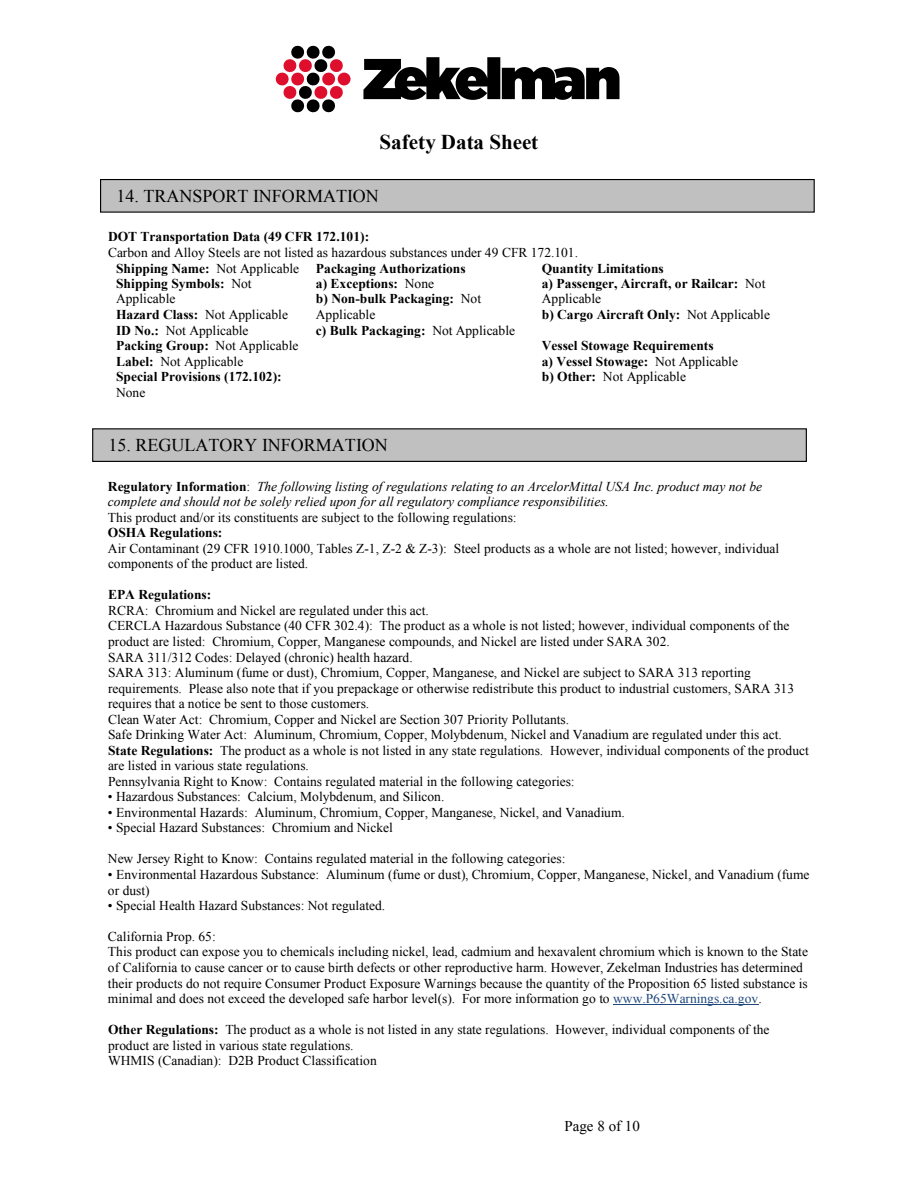
<style>
.page{position:relative;width:918px;height:1188px;background:#fff}
.page>*{position:absolute;margin:0;border:0;box-sizing:border-box;transform-origin:0 0}
.t1{font:700 21px "Times New Roman";color:#000}
.t2{font:18px "Times New Roman";color:#000}
.t3{font:15px "Times New Roman";letter-spacing:.005em;color:#000}
.t4{font:13.5px/15.6px "Times New Roman";color:#000}
.t5{font:700 13.5px/15.5px "Times New Roman";color:#000}
.t6{font:italic 13.5px/15.5px "Times New Roman";color:#000}
.s1{font-weight:700}
.s2{font-weight:400}
.s3{font-weight:700;font-style:normal}
.s4{font-style:normal}
.s5{color:#1f497d}
</style>
<div class="page">
<hr style="left:613px;top:1004px;width:145px;height:1px;background:#1f497d">
<div style="left:101px;top:180px;width:713px;height:32px;background:#c0c0c0"></div>
<div style="left:100px;top:179px;width:715px;height:34px;border:1px solid #000"></div>
<div style="left:93px;top:429px;width:713px;height:32px;background:#c0c0c0"></div>
<div style="left:92px;top:428px;width:715px;height:34px;border:1px solid #000"></div>
<svg style="left:363px;top:57px;width:257px;height:43px"></svg>
<div style="left:338px;top:73px;width:13px;height:12px;background:#de0e2d;border-radius:50%"></div>
<svg style="left:275px;top:45px;width:69px;height:68px"></svg>
<h1 class="t1" style="left:380px;top:127px;width:160px">Safety Data Sheet</h1>
<h2 class="t2" style="left:116px;top:184px;width:264px">14. TRANSPORT INFORMATION</h2>
<p class="t5" style="left:108px;top:229px;width:263px">DOT Transportation Data (49 CFR 172.101):</p>
<p class="t4" style="left:116px;top:244px;width:464px;text-indent:-8px">Carbon and Alloy Steels are not listed as hazardous substances under 49 CFR 172.101.<br><span class="s1">Shipping Name:</span> Not Applicable<br><span class="s1">Shipping Symbols:</span> Not<br>Applicable<br><span class="s1">Hazard Class:</span> Not Applicable<br><span class="s1">ID No.:</span> Not Applicable<br><span class="s1">Packing Group:</span> Not Applicable<br><span class="s1">Label:</span> Not Applicable<br><span class="s1">Special Provisions (172.102):</span></p>
<p class="t4" style="left:116px;top:384px;width:31px">None</p>
<p class="t5" style="left:316px;top:260px;width:201px">Packaging Authorizations<br>a) Exceptions: <span class="s2">None<br></span>b) Non-bulk Packaging: <span class="s2">Not<br>Applicable<br></span>c) Bulk Packaging: <span class="s2">Not Applicable</span></p>
<p class="t5" style="left:542px;top:260px;width:230px">Quantity Limitations<br>a) Passenger, Aircraft, or Railcar: <span class="s2">Not<br>Applicable<br></span>b) Cargo Aircraft Only: <span class="s2">Not Applicable</span></p>
<p class="t5" style="left:542px;top:338px;width:198px">Vessel Stowage Requirements<br>a) Vessel Stowage: <span class="s2">Not Applicable </span>b) Other: <span class="s2">Not Applicable</span></p>
<h2 class="t2" style="left:109px;top:433px;width:281px">15. REGULATORY INFORMATION</h2>
<p class="t6" style="left:108px;top:478px;width:656px"><span class="s3">Regulatory Information</span><span class="s4">:</span> The following listing of regulations relating to an ArcelorMittal USA Inc. product may not be complete and should not be solely relied upon for all regulatory compliance responsibilities.</p>
<p class="t4" style="left:108px;top:509px;width:410px">This product and/or its constituents are subject to the following regulations:</p>
<p class="t5" style="left:108px;top:525px;width:116px">OSHA Regulations:</p>
<p class="t4" style="left:108px;top:540px;width:673px">Air Contaminant (29 CFR 1910.1000, Tables Z-1, Z-2 &amp; Z-3): Steel products as a whole are not listed; however, individual components of the product are listed.</p>
<p class="t5" style="left:108px;top:587px;width:105px">EPA Regulations:</p>
<p class="t4" style="left:108px;top:602px;width:702px">RCRA: Chromium and Nickel are regulated under this act.<br>CERCLA Hazardous Substance (40 CFR 302.4): The product as a whole is not listed; however, individual components of the product are listed: Chromium, Copper, Manganese compounds, and Nickel are listed under SARA 302.<br>SARA 311/312 Codes: Delayed (chronic) health hazard.<br>SARA 313: Aluminum (fume or dust), Chromium, Copper, Manganese, and Nickel are subject to SARA 313 reporting requirements. Please also note that if you prepackage or otherwise redistribute this product to industrial customers, SARA 313 requires that a notice be sent to those customers.<br>Clean Water Act: Chromium, Copper and Nickel are Section 307 Priority Pollutants.<br>Safe Drinking Water Act: Aluminum, Chromium, Copper, Molybdenum, Nickel and Vanadium are regulated under this act.<br><span class="s1">State Regulations:</span> The product as a whole is not listed in any state regulations. However, individual components of the product are listed in various state regulations.<br>Pennsylvania Right to Know: Contains regulated material in the following categories:</p>
<p class="t4" style="left:108px;top:789px;width:338px">• Hazardous Substances: Calcium, Molybdenum, and Silicon.</p>
<p class="t4" style="left:108px;top:804px;width:518px">• Environmental Hazards: Aluminum, Chromium, Copper, Manganese, Nickel, and Vanadium.</p>
<p class="t4" style="left:108px;top:820px;width:286px">• Special Hazard Substances: Chromium and Nickel</p>
<p class="t4" style="left:108px;top:851px;width:459px">New Jersey Right to Know: Contains regulated material in the following categories:</p>
<p class="t4" style="left:108px;top:866px;width:703px">• Environmental Hazardous Substance: Aluminum (fume or dust), Chromium, Copper, Manganese, Nickel, and Vanadium (fume or dust)</p>
<p class="t4" style="left:108px;top:897px;width:279px">• Special Health Hazard Substances: Not regulated.</p>
<p class="t4" style="left:108px;top:928px;width:702px">California Prop. 65:<br>This product can expose you to chemicals including nickel, lead, cadmium and hexavalent chromium which is known to the State of California to cause cancer or to cause birth defects or other reproductive harm. However, Zekelman Industries has determined their products do not require Consumer Product Exposure Warnings because the quantity of the Proposition 65 listed substance is minimal and does not exceed the developed safe harbor level(s). For more information go to <span class="s5">www.P65Warnings.ca.gov</span>.</p>
<p class="t4" style="left:108px;top:1022px;width:663px"><span class="s1">Other Regulations:</span> The product as a whole is not listed in any state regulations. However, individual components of the product are listed in various state regulations.<br>WHMIS (Canadian): D2B Product Classification</p>
<p class="t3" style="left:564px;top:1116px;width:77px">Page 8 of 10</p>
</div>
